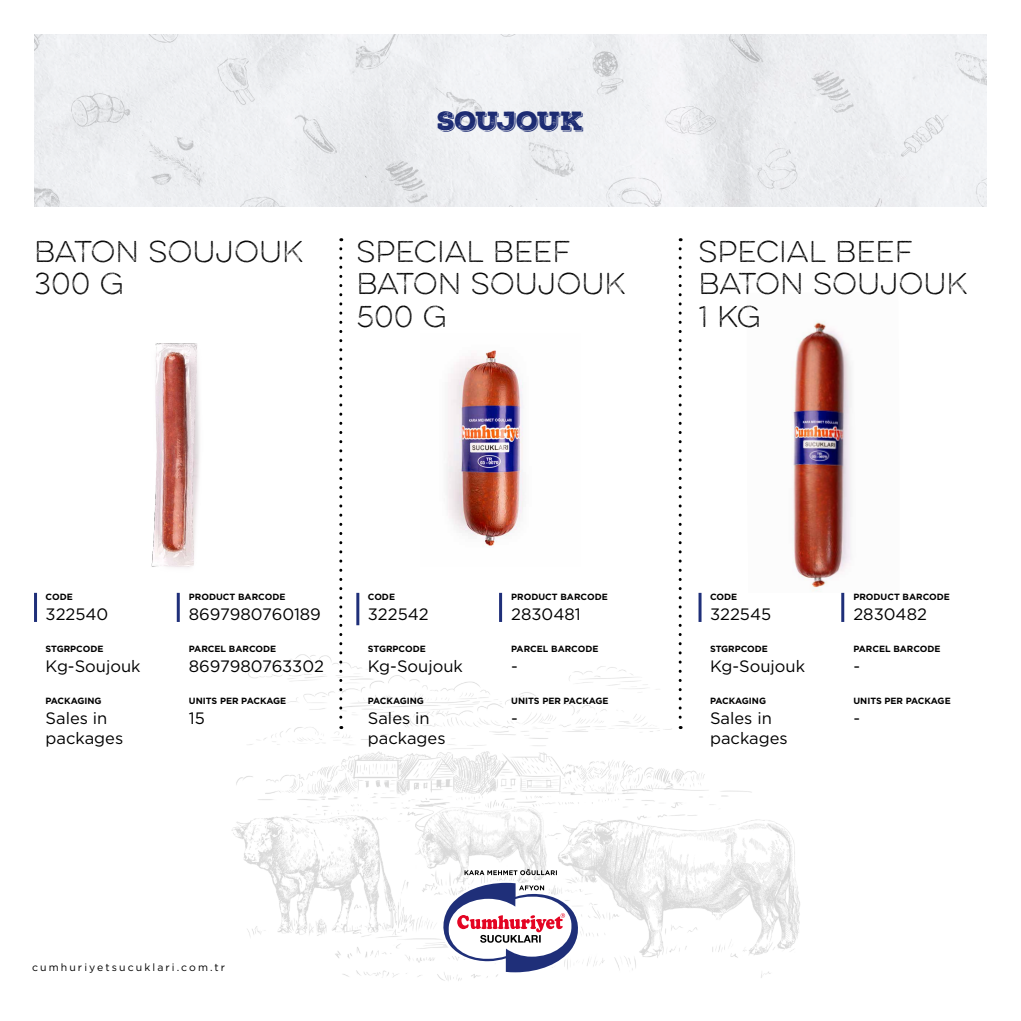
<style>
.page{position:relative;width:1021px;height:1021px;background:#fff}
.page>*{position:absolute;margin:0;border:0;box-sizing:border-box;transform-origin:0 0}
.t1{font:100 27px/32.4px "Eveleth";color:#000}
.t2{font:25.5px "Nexa Rust Slab Black Shadow 01";letter-spacing:-.03em;color:#1f2f79}
.t3{font:16.5px/19.8px "Gotham";color:#000}
.t4{font:10.5px "Gotham";letter-spacing:.2em;color:#000}
.t5{font:700 9px "Gotham";color:#000}
</style>
<div class="page">
<img style="left:231px;top:633px;width:569px;height:348px">
<img style="left:34px;top:34px;width:952px;height:172px">
<svg style="left:437px;top:868px;width:146px;height:106px"></svg>
<svg style="left:339px;top:249px;width:3px;height:480px"></svg>
<svg style="left:678px;top:249px;width:3px;height:480px"></svg>
<hr style="left:34px;top:593px;width:3px;height:29px;background:#1f2f79">
<hr style="left:177px;top:593px;width:3px;height:29px;background:#1f2f79">
<hr style="left:356px;top:593px;width:3px;height:32px;background:#1f2f79">
<hr style="left:499px;top:593px;width:3px;height:29px;background:#1f2f79">
<img style="left:446px;top:350px;width:78px;height:197px">
<img style="left:151px;top:343px;width:49px;height:225px">
<img style="left:792px;top:321px;width:60px;height:272px">
<hr style="left:698px;top:593px;width:3px;height:29px;background:#1f2f79">
<hr style="left:841px;top:593px;width:3px;height:29px;background:#1f2f79">
<h2 class="t2" style="left:437px;top:104px;width:147px">SOUJOUK</h2>
<h1 class="t1" style="left:34px;top:235px;width:271px">BATON SOUJOUK<br>300 G</h1>
<h1 class="t1" style="left:356px;top:235px;width:271px">SPECIAL BEEF<br>BATON SOUJOUK<br>500 G</h1>
<h1 class="t1" style="left:698px;top:235px;width:271px">SPECIAL BEEF<br>BATON SOUJOUK<br>1 KG</h1>
<p class="t5" style="left:46px;top:591px;width:29px">CODE</p>
<h3 class="t3" style="left:46px;top:603px;width:64px">322540</h3>
<p class="t5" style="left:46px;top:642px;width:59px">STGRPCODE</p>
<h3 class="t3" style="left:46px;top:655px;width:97px">Kg-Soujouk</h3>
<p class="t5" style="left:46px;top:695px;width:58px">PACKAGING</p>
<h3 class="t3" style="left:46px;top:708px;width:79px">Sales in packages</h3>
<p class="t5" style="left:189px;top:591px;width:98px">PRODUCT BARCODE</p>
<h3 class="t3" style="left:189px;top:603px;width:133px">8697980760189</h3>
<p class="t5" style="left:189px;top:642px;width:89px">PARCEL BARCODE</p>
<h3 class="t3" style="left:189px;top:655px;width:136px">8697980763302</h3>
<p class="t5" style="left:189px;top:694px;width:99px">UNITS PER PACKAGE</p>
<h3 class="t3" style="left:189px;top:707px;width:18px">15</h3>
<p class="t5" style="left:368px;top:591px;width:29px">CODE</p>
<h3 class="t3" style="left:368px;top:603px;width:62px">322542</h3>
<p class="t5" style="left:368px;top:642px;width:59px">STGRPCODE</p>
<h3 class="t3" style="left:368px;top:655px;width:97px">Kg-Soujouk</h3>
<p class="t5" style="left:368px;top:695px;width:58px">PACKAGING</p>
<h3 class="t3" style="left:368px;top:708px;width:79px">Sales in packages</h3>
<p class="t5" style="left:511px;top:591px;width:98px">PRODUCT BARCODE</p>
<h3 class="t3" style="left:511px;top:603px;width:71px">2830481</h3>
<p class="t5" style="left:511px;top:642px;width:89px">PARCEL BARCODE</p>
<h3 class="t3" style="left:511px;top:655px;width:8px">-</h3>
<p class="t5" style="left:511px;top:694px;width:99px">UNITS PER PACKAGE</p>
<h3 class="t3" style="left:511px;top:707px;width:8px">-</h3>
<p class="t4" style="left:32px;top:960px;width:195px">cumhuriyetsucuklari.com.tr</p>
<p class="t5" style="left:710px;top:591px;width:29px">CODE</p>
<h3 class="t3" style="left:710px;top:603px;width:63px">322545</h3>
<p class="t5" style="left:710px;top:642px;width:59px">STGRPCODE</p>
<h3 class="t3" style="left:710px;top:655px;width:97px">Kg-Soujouk</h3>
<p class="t5" style="left:710px;top:695px;width:58px">PACKAGING</p>
<h3 class="t3" style="left:710px;top:708px;width:79px">Sales in packages</h3>
<p class="t5" style="left:853px;top:591px;width:98px">PRODUCT BARCODE</p>
<h3 class="t3" style="left:853px;top:603px;width:75px">2830482</h3>
<p class="t5" style="left:853px;top:642px;width:89px">PARCEL BARCODE</p>
<h3 class="t3" style="left:853px;top:655px;width:8px">-</h3>
<p class="t5" style="left:853px;top:694px;width:99px">UNITS PER PACKAGE</p>
<h3 class="t3" style="left:853px;top:707px;width:8px">-</h3>
</div>
